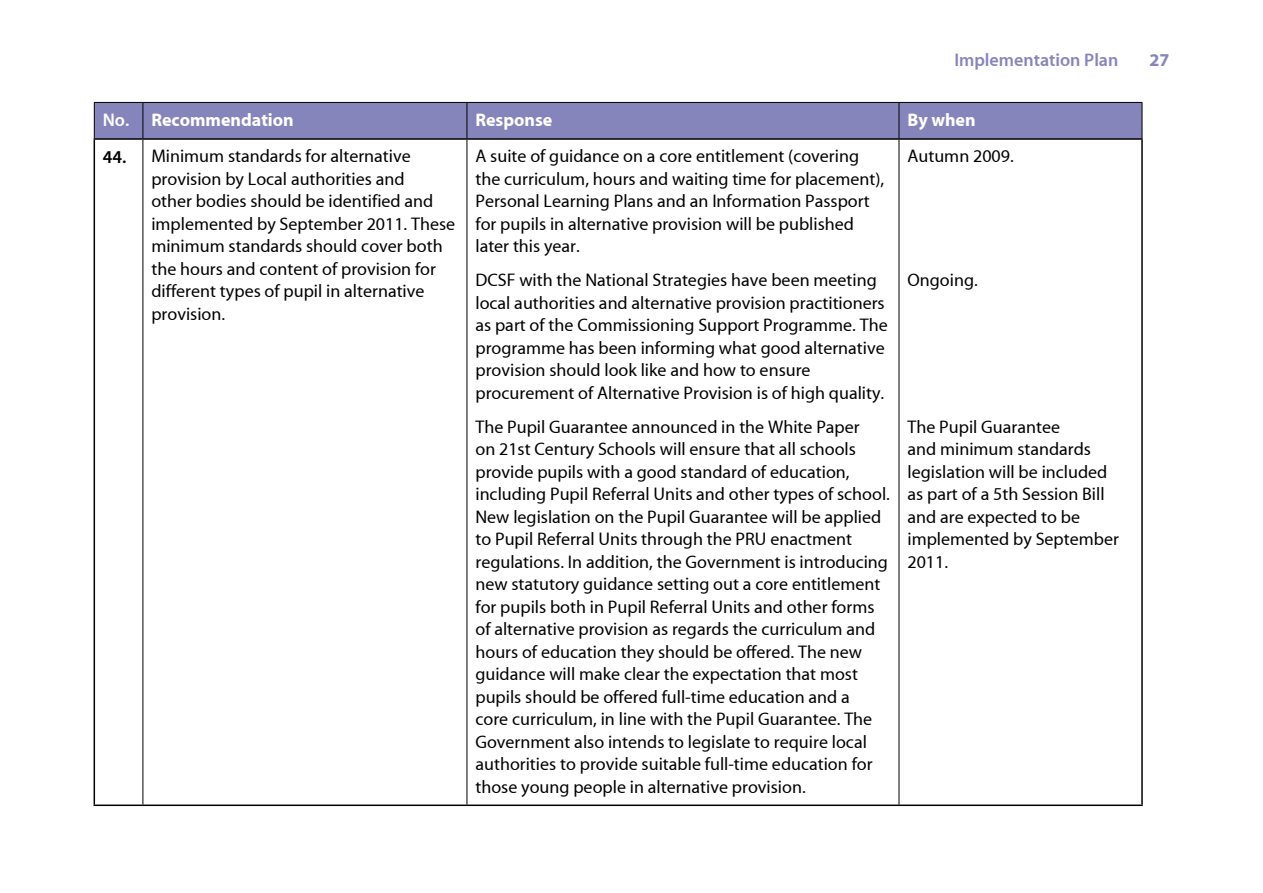
<style>
.page{position:relative;width:1263px;height:893px;background:#fff}
.page>*{position:absolute;margin:0;border:0;box-sizing:border-box;transform-origin:0 0}
.t1{font:18px/22.5px "Myriad MM";color:#000}
.t2{font:18px "Myriad MM Bold";color:#fff}
.t3{font:700 18px "Myriad MM Semi";color:#8685bb}
.t4{font:18px "Myriad MM Bold";color:#8685bb}
.s1{font-family:"Myriad MM Semi";font-weight:700}
</style>
<div class="page">
<div style="left:95px;top:103px;width:1047px;height:35px;background:#8685bb"></div>
<hr style="left:94px;top:102px;width:49px;height:1px;background:#000">
<hr style="left:94px;top:103px;width:1px;height:35px;background:#000">
<hr style="left:143px;top:102px;width:324px;height:1px;background:#000">
<hr style="left:143px;top:103px;width:1px;height:35px;background:#000">
<hr style="left:467px;top:102px;width:432px;height:1px;background:#000">
<hr style="left:467px;top:103px;width:1px;height:35px;background:#000">
<hr style="left:899px;top:102px;width:243px;height:1px;background:#000">
<hr style="left:899px;top:103px;width:1px;height:35px;background:#000">
<hr style="left:1142px;top:103px;width:1px;height:35px;background:#000">
<hr style="left:94px;top:138px;width:49px;height:2px;background:#000">
<hr style="left:143px;top:138px;width:324px;height:2px;background:#000">
<hr style="left:467px;top:138px;width:432px;height:2px;background:#000">
<hr style="left:899px;top:138px;width:244px;height:2px;background:#000">
<hr style="left:143px;top:140px;width:1px;height:664px;background:#000">
<hr style="left:467px;top:140px;width:1px;height:664px;background:#000">
<hr style="left:899px;top:140px;width:1px;height:664px;background:#000">
<hr style="left:94px;top:140px;width:1px;height:664px;background:#000">
<hr style="left:1141px;top:140px;width:2px;height:664px;background:#000">
<hr style="left:94px;top:804px;width:49px;height:2px;background:#000">
<hr style="left:143px;top:804px;width:324px;height:2px;background:#000">
<hr style="left:467px;top:804px;width:432px;height:2px;background:#000">
<hr style="left:899px;top:804px;width:244px;height:2px;background:#000">
<p class="t3" style="left:954px;top:51px;width:165px">Implementation Plan</p>
<p class="t4" style="left:1149px;top:51px;width:21px">27</p>
<p class="t2" style="left:103px;top:111px;width:192px"><span class="s1">No.</span> Recommendation</p>
<p class="t2" style="left:475px;top:111px;width:78px">Response</p>
<p class="t2" style="left:907px;top:111px;width:70px">By when</p>
<p class="t1" style="left:151px;top:146px;width:305px;text-indent:-49px"><span class="s1">44.</span> Minimum standards for alternative provision by Local authorities and<br>other bodies should be identified and implemented by September 2011. These minimum standards should cover both the hours and content of provision for different types of pupil in alternative provision.</p>
<p class="t1" style="left:475px;top:146px;width:410px">A suite of guidance on a core entitlement (covering the curriculum, hours and waiting time for placement), Personal Learning Plans and an Information Passport for pupils in alternative provision will be published later this year.</p>
<p class="t1" style="left:907px;top:146px;width:108px">Autumn 2009.</p>
<p class="t1" style="left:475px;top:270px;width:414px">DCSF with the National Strategies have been meeting local authorities and alternative provision practitioners as part of the Commissioning Support Programme. The programme has been informing what good alternative provision should look like and how to ensure procurement of Alternative Provision is of high quality.</p>
<p class="t1" style="left:475px;top:416px;width:416px">The Pupil Guarantee announced in the White Paper<br>on 21st Century Schools will ensure that all schools provide pupils with a good standard of education, including Pupil Referral Units and other types of school.<br>New legislation on the Pupil Guarantee will be applied to Pupil Referral Units through the PRU enactment regulations. In addition, the Government is introducing new statutory guidance setting out a core entitlement for pupils both in Pupil Referral Units and other forms of alternative provision as regards the curriculum and hours of education they should be offered. The new guidance will make clear the expectation that most pupils should be offered full-time education and a<br>core curriculum, in line with the Pupil Guarantee. The Government also intends to legislate to require local authorities to provide suitable full-time education for those young people in alternative provision.</p>
<p class="t1" style="left:907px;top:270px;width:72px">Ongoing.</p>
<p class="t1" style="left:907px;top:416px;width:213px">The Pupil Guarantee<br>and minimum standards legislation will be included as part of a 5th Session Bill and are expected to be implemented by September<br>2011.</p>
</div>
